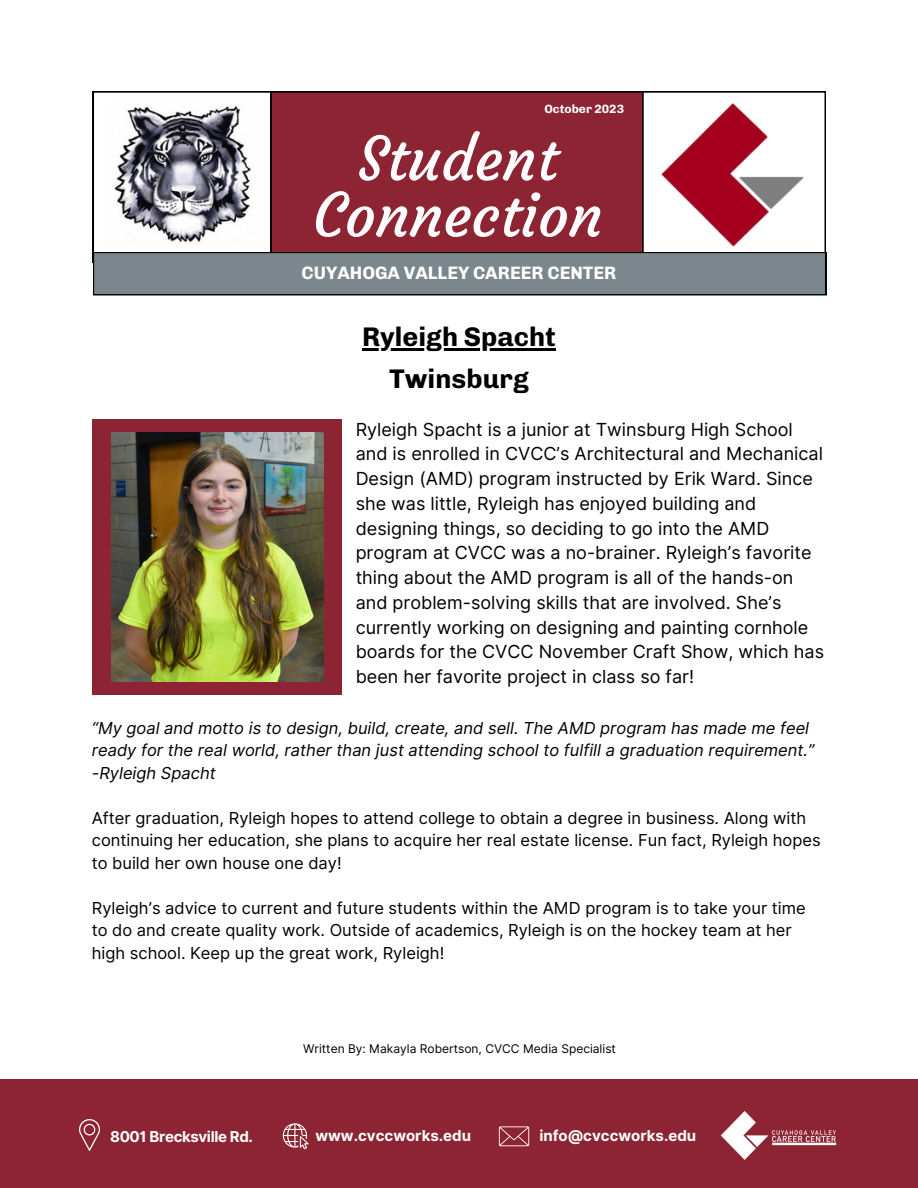
<style>
.page{position:relative;width:918px;height:1188px;background:#fff}
.page>*{position:absolute;margin:0;border:0;box-sizing:border-box;transform-origin:0 0}
.t1{font:60px "Courgette";color:#fff}
.t2{font:700 27px "Chivo";color:#000}
.t3{font:18px/24.8px "Inter";color:#000}
.t4{font:700 18px "Chivo";color:#fff}
.t5{font:16.5px/22.5px "Inter";color:#000}
.t6{font:italic 16.5px/22.5px "Inter";color:#000}
.t7{font:700 15px "Inter";color:#fff}
.t8{font:700 15px "Inter";letter-spacing:-.025em;color:#fff}
.t9{font:12px "Inter";color:#000}
.t10{font:700 12px "Chivo";color:#fff}
</style>
<div class="page">
<div style="left:93px;top:419px;width:249px;height:276px;background:#8c2433"></div>
<svg style="left:93px;top:92px;width:733px;height:203px;background:#925c66"></svg>
<img style="left:110px;top:103px;width:149px;height:145px">
<img style="left:662px;top:103px;width:145px;height:145px">
<div style="left:0;top:1079px;width:918px;height:109px;background:#8c2433"></div>
<svg style="left:79px;top:1119px;width:21px;height:32px"></svg>
<svg style="left:499px;top:1126px;width:30px;height:20px"></svg>
<svg style="left:283px;top:1123px;width:26px;height:26px"></svg>
<img style="left:720px;top:1111px;width:117px;height:49px">
<img style="left:112px;top:433px;width:211px;height:248px">
<hr style="left:362px;top:348px;width:194px;height:2px;background:#000">
<p class="t10" style="left:544px;top:102px;width:81px">October 2023</p>
<p class="t1" style="left:358px;top:122px;width:202px">Student</p>
<p class="t1" style="left:313px;top:178px;width:291px">Connection</p>
<p class="t4" style="left:302px;top:262px;width:316px">CUYAHOGA VALLEY CAREER CENTER</p>
<p class="t2" style="left:362px;top:320px;width:195px">Ryleigh Spacht</p>
<p class="t2" style="left:389px;top:363px;width:141px">Twinsburg</p>
<p class="t3" style="left:356px;top:417px;width:470px">Ryleigh Spacht is a junior at Twinsburg High School and is enrolled in CVCC’s Architectural and Mechanical Design (AMD) program instructed by Erik Ward. Since she was little, Ryleigh has enjoyed building and designing things, so deciding to go into the AMD program at CVCC was a no-brainer. Ryleigh’s favorite thing about the AMD program is all of the hands-on and problem-solving skills that are involved. She’s currently working on designing and painting cornhole boards for the CVCC November Craft Show, which has been her favorite project in class so far!</p>
<p class="t6" style="left:92px;top:716px;width:724px">“My goal and motto is to design, build, create, and sell. The AMD program has made me feel ready for the real world, rather than just attending school to fulfill a graduation requirement.” -Ryleigh Spacht</p>
<p class="t5" style="left:92px;top:806px;width:730px">After graduation, Ryleigh hopes to attend college to obtain a degree in business. Along with continuing her education, she plans to acquire her real estate license. Fun fact, Ryleigh hopes to build her own house one day!</p>
<p class="t5" style="left:92px;top:896px;width:716px">Ryleigh’s advice to current and future students within the AMD program is to take your time to do and create quality work. Outside of academics, Ryleigh is on the hockey team at her high school. Keep up the great work, Ryleigh!</p>
<p class="t9" style="left:303px;top:1041px;width:314px">Written By: Makayla Robertson, CVCC Media Specialist</p>
<p class="t8" style="left:110px;top:1127px;width:144px">8001 Brecksville Rd.</p>
<p class="t7" style="left:315px;top:1126px;width:157px">www.cvccworks.edu</p>
<p class="t7" style="left:539px;top:1126px;width:158px">info@cvccworks.edu</p>
</div>
